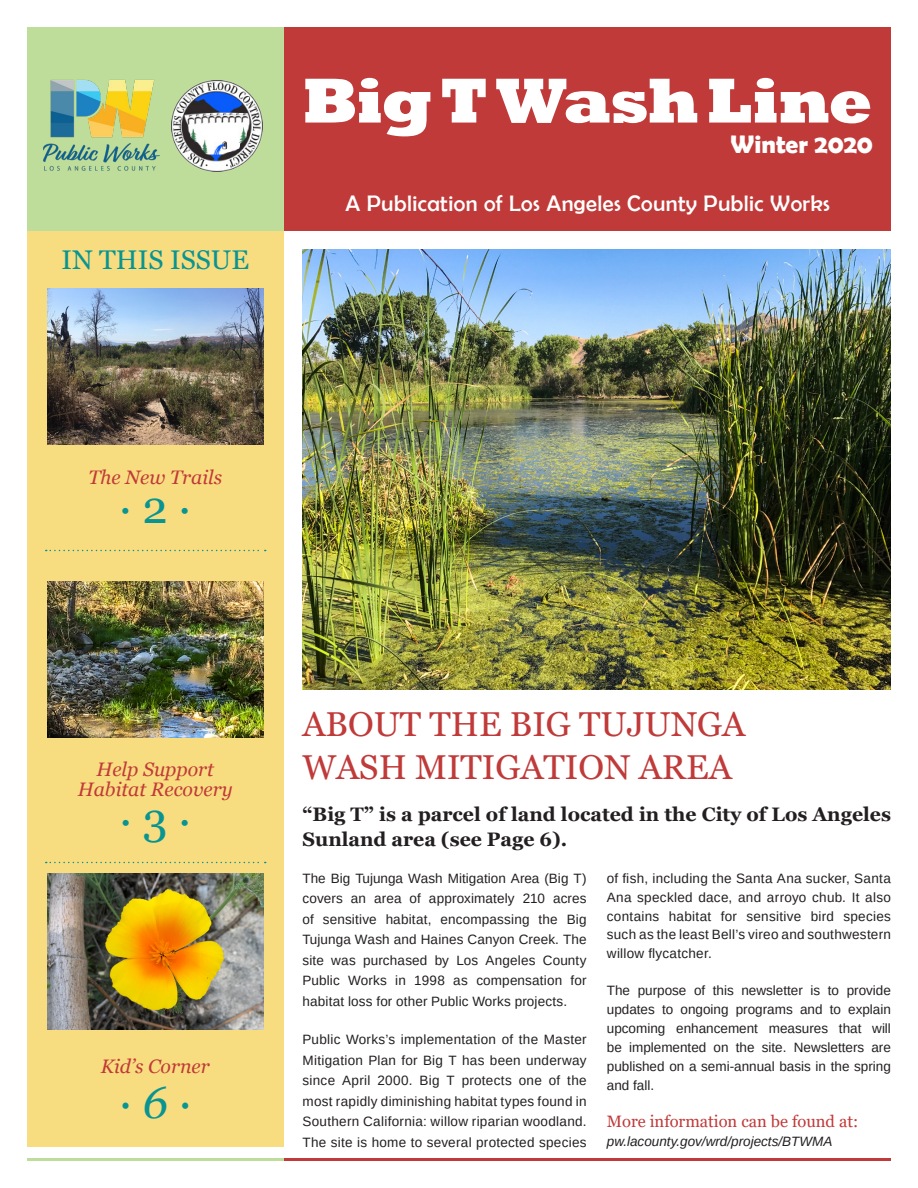
<style>
.page{position:relative;width:918px;height:1188px;background:#fff}
.page>*{position:absolute;margin:0;border:0;box-sizing:border-box;transform-origin:0 0}
.t1{font:800 64.5px "Rockwell";letter-spacing:-.02em;color:#fff}
.t2{font:45px "Georgia";color:#099492}
.t3{font:italic 45px "Georgia";color:#099492}
.t4{font:34.5px/42.5px "Georgia";color:#c03a39}
.t5{font:27px "Georgia";color:#099492}
.t6{font:700 25.5px "Berlin Sans FB Demi";color:#fff}
.t7{font:22.5px "Berlin Sans FB";letter-spacing:.02em;color:#fff}
.t8{font:700 19.5px/24.5px "Georgia";color:#231f20}
.t9{font:italic 19.5px/19.5px "Georgia";color:#c03a39;text-align:center}
.t10{font:16.5px "Georgia";color:#c03a39}
.t11{font:13.5px/20.5px "Arimo";letter-spacing:.015em;color:#231f20;text-align:justify}
.t12{font:italic 13.5px "Arimo";color:#231f20}
</style>
<div class="page">
<div style="left:284px;top:27px;width:607px;height:203px;background:#c03a39"></div>
<hr style="left:284px;top:1158px;width:607px;height:3px;background:#c03a39">
<hr style="left:27px;top:1158px;width:257px;height:3px;background:#bfdd9a">
<div style="left:27px;top:230px;width:257px;height:917px;background:#f8dd80"></div>
<div style="left:27px;top:27px;width:257px;height:203px;background:#bfdd9a"></div>
<svg style="left:46px;top:550px;width:220px;height:1px"></svg>
<img style="left:47px;top:289px;width:216px;height:156px">
<img style="left:47px;top:874px;width:216px;height:156px">
<img style="left:47px;top:581px;width:216px;height:156px">
<svg style="left:46px;top:862px;width:220px;height:1px"></svg>
<img style="left:43px;top:80px;width:117px;height:91px">
<img style="left:171px;top:80px;width:92px;height:92px">
<img style="left:303px;top:250px;width:588px;height:440px">
<h3 class="t5" style="left:61px;top:244px;width:189px">IN THIS ISSUE</h3>
<h1 class="t1" style="left:303px;top:64px;width:572px">Big T Wash Line</h1>
<h3 class="t6" style="left:731px;top:130px;width:144px">Winter 2020</h3>
<h3 class="t7" style="left:345px;top:191px;width:486px">A Publication of Los Angeles County Public Works</h3>
<h3 class="t9" style="left:88px;top:467px;width:135px">The New Trails</h3>
<h2 class="t2" style="left:119px;top:480px;width:73px">· 2 ·</h2>
<h3 class="t9" style="left:78px;top:760px;width:156px">Help Support<br>Habitat Recovery</h3>
<h2 class="t2" style="left:119px;top:792px;width:73px">· 3 ·</h2>
<h3 class="t9" style="left:101px;top:1056px;width:111px">Kid’s Corner</h3>
<h2 class="t3" style="left:119px;top:1074px;width:74px">· 6 ·</h2>
<h3 class="t4" style="left:303px;top:704px;width:444px">ABOUT THE BIG TUJUNGA<br>WASH MITIGATION AREA</h3>
<h3 class="t8" style="left:303px;top:802px;width:590px">“Big T” is a parcel of land located in the City of Los Angeles<br>Sunland area (see Page 6).</h3>
<p class="t11" style="left:303px;top:868px;width:286px">The Big Tujunga Wash Mitigation Area (Big T) covers an area of approximately 210 acres of sensitive habitat, encompassing the Big Tujunga Wash and Haines Canyon Creek. The site was purchased by Los Angeles County Public Works in 1998 as compensation for habitat loss for other Public Works projects.</p>
<p class="t11" style="left:303px;top:1029px;width:286px">Public Works’s implementation of the Master Mitigation Plan for Big T has been underway since April 2000. Big T protects one of the most rapidly diminishing habitat types found in Southern California: willow riparian woodland.<br>The site is home to several protected species</p>
<p class="t11" style="left:607px;top:868px;width:286px;line-height:19px">of fish, including the Santa Ana sucker, Santa Ana speckled dace, and arroyo chub. It also contains habitat for sensitive bird species such as the least Bell’s vireo and southwestern willow flycatcher.</p>
<p class="t11" style="left:607px;top:981px;width:286px;line-height:19px">The purpose of this newsletter is to provide updates to ongoing programs and to explain upcoming enhancement measures that will be implemented on the site. Newsletters are published on a semi-annual basis in the spring and fall.</p>
<p class="t10" style="left:607px;top:1112px;width:253px">More information can be found at:</p>
<p class="t12" style="left:607px;top:1133px;width:227px">pw.lacounty.gov/wrd/projects/BTWMA</p>
</div>
